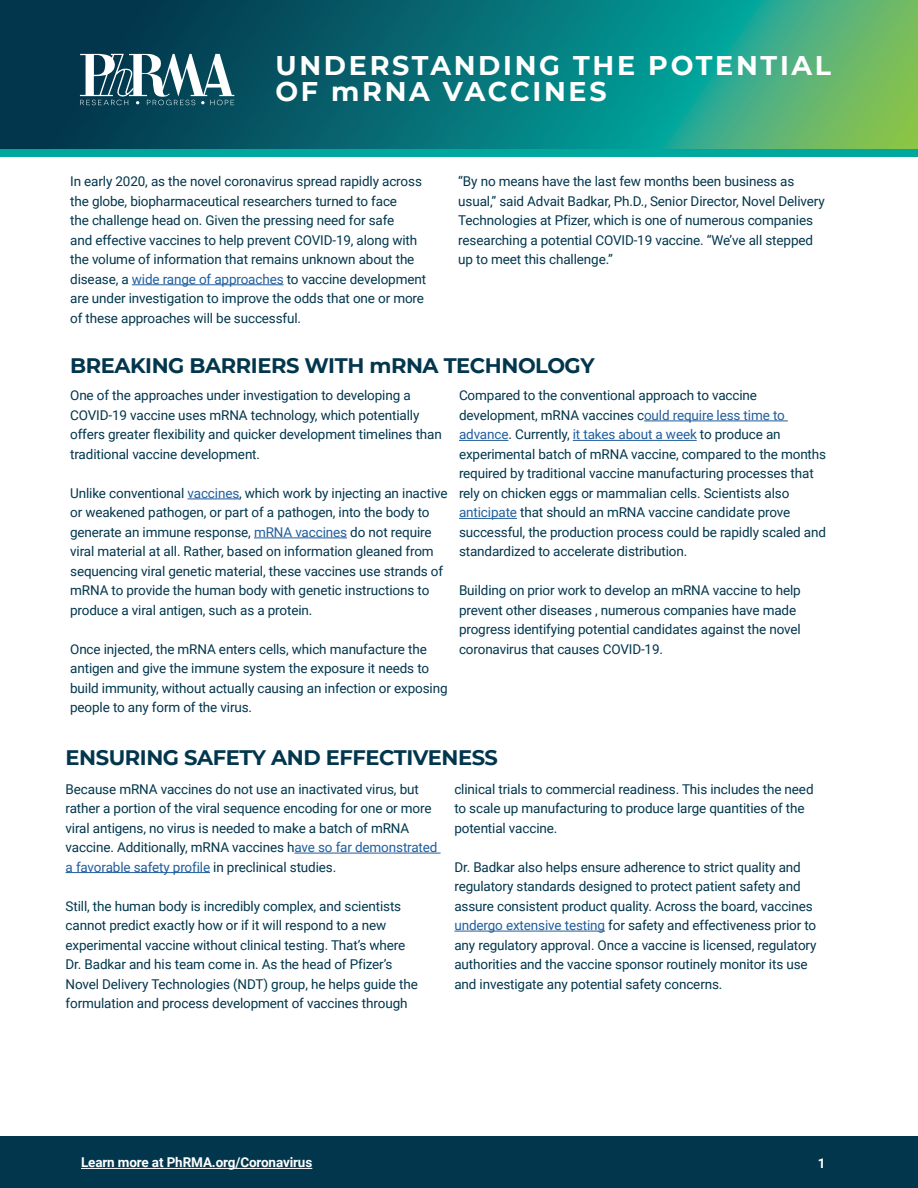
<style>
.page{position:relative;width:918px;height:1188px;background:#fff}
.page>*{position:absolute;margin:0;border:0;box-sizing:border-box;transform-origin:0 0}
.t1{font:700 27px/25.5px "Montserrat";letter-spacing:.1em;color:#fff}
.t2{font:700 21px "Montserrat";letter-spacing:-.02em;color:#02364d}
.t3{font:13.5px/19.5px "Roboto";letter-spacing:-.01em;color:#02364d}
.t4{font:700 13.5px "Roboto";letter-spacing:-.01em;color:#fff}
.s1{color:#215e9e}
</style>
<div class="page">
<div style="left:0;top:1137px;width:918px;height:51px;background:#02364d"></div>
<hr style="left:81px;top:1168px;width:231px;height:1px;background:#fff">
<svg style="left:0;top:0;width:918px;height:149px;background:#187870"></svg>
<hr style="left:132px;top:284px;width:152px;height:1px;background:#215e9e">
<svg style="left:80px;top:54px;width:154px;height:51px"></svg>
<div style="left:0;top:149px;width:918px;height:8px;background:#00a79d"></div>
<hr style="left:188px;top:499px;width:51px;height:1px;background:#215e9e">
<hr style="left:254px;top:538px;width:93px;height:1px;background:#215e9e">
<hr style="left:644px;top:421px;width:144px;height:1px;background:#215e9e">
<hr style="left:459px;top:440px;width:49px;height:1px;background:#215e9e">
<hr style="left:573px;top:440px;width:124px;height:1px;background:#215e9e">
<hr style="left:459px;top:518px;width:58px;height:1px;background:#215e9e">
<hr style="left:294px;top:853px;width:147px;height:1px;background:#215e9e">
<hr style="left:66px;top:872px;width:144px;height:1px;background:#215e9e">
<hr style="left:454px;top:931px;width:151px;height:1px;background:#215e9e">
<h1 class="t1" style="left:275px;top:52px;width:557px">UNDERSTANDING THE POTENTIAL<br>OF mRNA VACCINES</h1>
<p class="t3" style="left:70px;top:171px;width:357px">In early 2020, as the novel coronavirus spread rapidly across the globe, biopharmaceutical researchers turned to face<br>the challenge head on. Given the pressing need for safe<br>and effective vaccines to help prevent COVID-19, along with the volume of information that remains unknown about the disease, a <span class="s1">wide range of approaches</span> to vaccine development are under investigation to improve the odds that one or more of these approaches will be successful.</p>
<p class="t3" style="left:458px;top:171px;width:368px">“By no means have the last few months been business as usual,” said Advait Badkar, Ph.D., Senior Director, Novel Delivery Technologies at Pfizer, which is one of numerous companies researching a potential COVID-19 vaccine. “We’ve all stepped up to meet this challenge.”</p>
<h2 class="t2" style="left:70px;top:350px;width:526px">BREAKING BARRIERS WITH mRNA TECHNOLOGY</h2>
<p class="t3" style="left:70px;top:385px;width:373px">One of the approaches under investigation to developing a COVID-19 vaccine uses mRNA technology, which potentially offers greater flexibility and quicker development timelines than traditional vaccine development.</p>
<p class="t3" style="left:70px;top:483px;width:379px">Unlike conventional <span class="s1">vaccines</span>, which work by injecting an inactive or weakened pathogen, or part of a pathogen, into the body to generate an immune response, <span class="s1">mRNA vaccines</span> do not require viral material at all. Rather, based on information gleaned from sequencing viral genetic material, these vaccines use strands of mRNA to provide the human body with genetic instructions to produce a viral antigen, such as a protein.</p>
<p class="t3" style="left:70px;top:639px;width:379px">Once injected, the mRNA enters cells, which manufacture the antigen and give the immune system the exposure it needs to build immunity, without actually causing an infection or exposing people to any form of the virus.</p>
<p class="t3" style="left:459px;top:385px;width:369px">Compared to the conventional approach to vaccine development, mRNA vaccines c<span class="s1">ould require less time to advance</span>. Currently, <span class="s1">it takes about a week</span> to produce an experimental batch of mRNA vaccine, compared to the months required by traditional vaccine manufacturing processes that rely on chicken eggs or mammalian cells. Scientists also <span class="s1">anticipate</span> that should an mRNA vaccine candidate prove successful, the production process could be rapidly scaled and standardized to accelerate distribution.</p>
<p class="t3" style="left:459px;top:580px;width:343px">Building on prior work to develop an mRNA vaccine to help prevent other diseases , numerous companies have made progress identifying potential candidates against the novel coronavirus that causes COVID-19.</p>
<h2 class="t2" style="left:66px;top:743px;width:434px">ENSURING SAFETY AND EFFECTIVENESS</h2>
<p class="t3" style="left:66px;top:779px;width:373px">Because mRNA vaccines do not use an inactivated virus, but rather a portion of the viral sequence encoding for one or more viral antigens, no virus is needed to make a batch of mRNA vaccine. Additionally, mRNA vaccines h<span class="s1">ave so far demonstrated a favorable safety profile</span> in preclinical studies.</p>
<p class="t3" style="left:66px;top:896px;width:354px">Still, the human body is incredibly complex, and scientists cannot predict exactly how or if it will respond to a new experimental vaccine without clinical testing. That’s where Dr. Badkar and his team come in. As the head of Pfizer’s Novel Delivery Technologies (NDT) group, he helps guide the formulation and process development of vaccines through</p>
<p class="t3" style="left:454px;top:779px;width:361px">clinical trials to commercial readiness. This includes the need to scale up manufacturing to produce large quantities of the potential vaccine.</p>
<p class="t3" style="left:454px;top:857px;width:364px">Dr. Badkar also helps ensure adherence to strict quality and regulatory standards designed to protect patient safety and assure consistent product quality. Across the board, vaccines <span class="s1">undergo extensive testing</span> for safety and effectiveness prior to any regulatory approval. Once a vaccine is licensed, regulatory authorities and the vaccine sponsor routinely monitor its use and investigate any potential safety concerns.</p>
<p class="t4" style="left:81px;top:1153px;width:233px">Learn more at PhRMA.org/Coronavirus</p>
<p class="t4" style="left:818px;top:1153px;width:9px">1</p>
</div>
